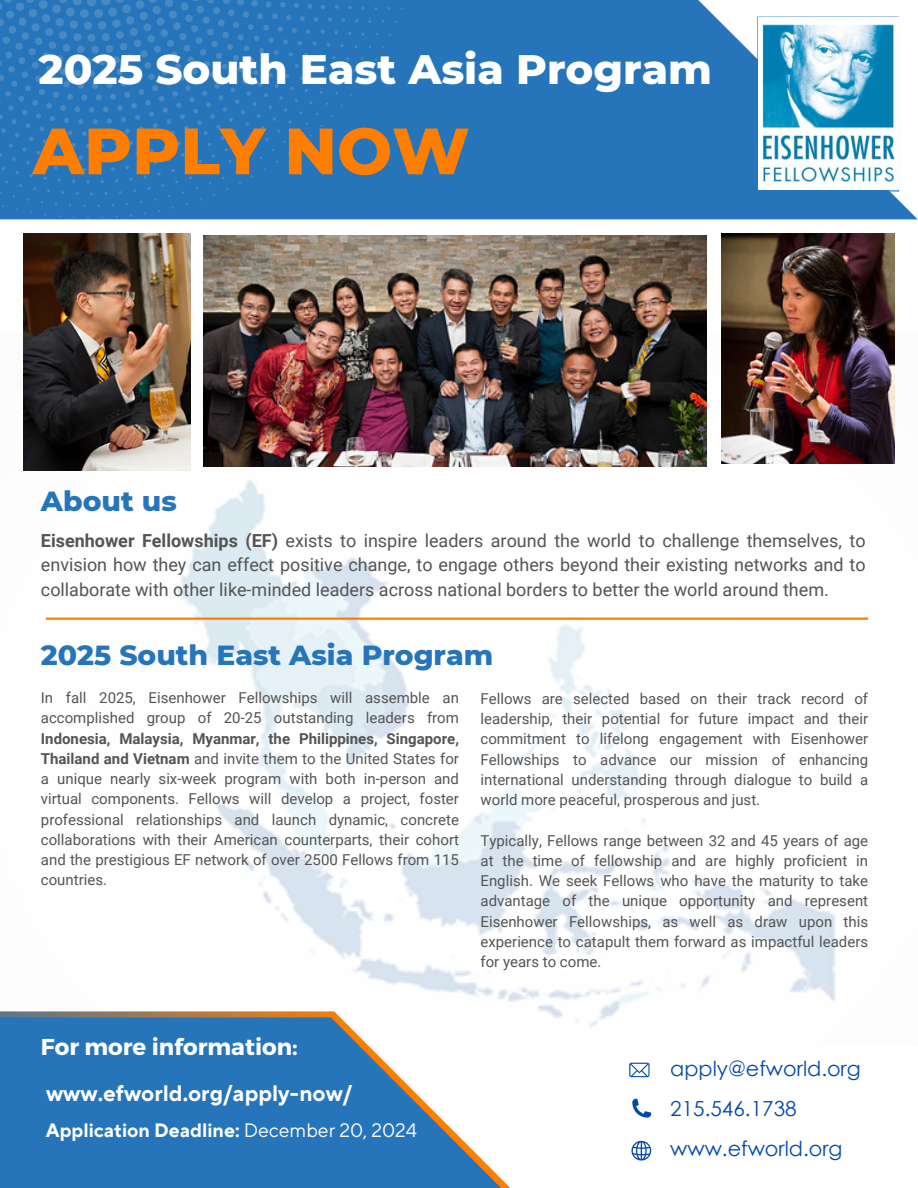
<style>
.page{position:relative;width:918px;height:1188px;background:#fff}
.page>*{position:absolute;margin:0;border:0;box-sizing:border-box;transform-origin:0 0}
.t1{font:800 65.25px "Montserrat";color:#ff7e00}
.t2{font:800 42px "Montserrat";color:#fff}
.t3{font:800 28.2px "Montserrat";color:#2675bb}
.t4{font:700 22.95px "Montserrat";color:#fff}
.t5{font:700 22.35px "TT Norms Pro";color:#fff}
.t6{font:20.7px "Century Gothic";color:#004aad}
.t7{font:700 19.35px "TT Norms Pro";color:#fff}
.t8{font:18px/24.8px "Roboto";color:#545454;text-align:justify}
.t9{font:15px/20.2px "Roboto";color:#545454;text-align:justify}
.s1{font-weight:700}
.s2{font-weight:400}
</style>
<div class="page">
<svg style="left:427px;top:16px;width:491px;height:203px;fill:#2675bb"></svg>
<div style="left:427px;top:0;width:466px;height:206px;background:#2675bb"></div>
<img style="left:23px;top:333px;width:872px;height:678px">
<svg style="left:0;top:1011px;width:649px;height:67px"></svg>
<svg style="left:0;top:1017px;width:646px;height:171px;fill:#2675bb"></svg>
<svg style="left:629px;top:1063px;width:20px;height:14px"></svg>
<svg style="left:631px;top:1141px;width:20px;height:20px"></svg>
<svg style="left:632px;top:1099px;width:19px;height:19px"></svg>
<hr style="left:46px;top:618px;width:822px;height:2px;background:#ff7e00">
<svg style="left:0;top:0;width:427px;height:219px;background:#2976bb"></svg>
<hr style="left:757px;top:17px;width:141px;height:1px;background:#2675bb">
<hr style="left:898px;top:17px;width:1px;height:174px;background:#2675bb">
<hr style="left:757px;top:190px;width:142px;height:1px;background:#2675bb">
<hr style="left:757px;top:17px;width:2px;height:173px;background:#2675bb">
<img style="left:759px;top:18px;width:139px;height:172px">
<img style="left:24px;top:234px;width:166px;height:236px">
<img style="left:721px;top:234px;width:173px;height:229px">
<img style="left:203px;top:236px;width:503px;height:231px">
<p class="t2" style="left:39px;top:43px;width:675px">2025 South East Asia Program</p>
<p class="t1" style="left:33px;top:111px;width:438px">APPLY NOW</p>
<p class="t3" style="left:41px;top:483px;width:137px">About us</p>
<p class="t8" style="left:41px;top:528px;width:826px"><span class="s1">Eisenhower Fellowships (EF)</span> exists to inspire leaders around the world to challenge themselves, to envision how they can effect positive change, to engage others beyond their existing networks and to collaborate with other like-minded leaders across national borders to better the world around them.</p>
<p class="t3" style="left:41px;top:638px;width:454px">2025 South East Asia Program</p>
<h4 class="t9" style="left:41px;top:688px;width:420px">In fall 2025, Eisenhower Fellowships will assemble an accomplished group of 20-25 outstanding leaders from <span class="s1">Indonesia, Malaysia, Myanmar, the Philippines, Singapore, Thailand and Vietnam</span> and invite them to the United States for a unique nearly six-week program with both in-person and virtual components. Fellows will develop a project, foster professional relationships and launch dynamic, concrete collaborations with their American counterparts, their cohort and the prestigious EF network of over 2500 Fellows from 115 countries.</h4>
<h6 class="t9" style="left:481px;top:689px;width:389px">Fellows are selected based on their track record of leadership, their potential for future impact and their commitment to lifelong engagement with Eisenhower Fellowships to advance our mission of enhancing international understanding through dialogue to build a world more peaceful, prosperous and just.</h6>
<p class="t9" style="left:481px;top:830px;width:389px">Typically, Fellows range between 32 and 45 years of age at the time of fellowship and are highly proficient in English. We seek Fellows who have the maturity to take advantage of the unique opportunity and represent Eisenhower Fellowships, as well as draw upon this experience to catapult them forward as impactful leaders for years to come.</p>
<h3 class="t4" style="left:41px;top:1032px;width:258px">For more information:</h3>
<p class="t5" style="left:46px;top:1080px;width:308px">www.efworld.org/apply-now/</p>
<p class="t7" style="left:46px;top:1118px;width:373px">Application Deadline: <span class="s2">December 20, 2024</span></p>
<p class="t6" style="left:670px;top:1055px;width:192px">apply@efworld.org</p>
<p class="t6" style="left:670px;top:1095px;width:128px">215.546.1738</p>
<h4 class="t6" style="left:670px;top:1135px;width:174px">www.efworld.org</h4>
</div>
